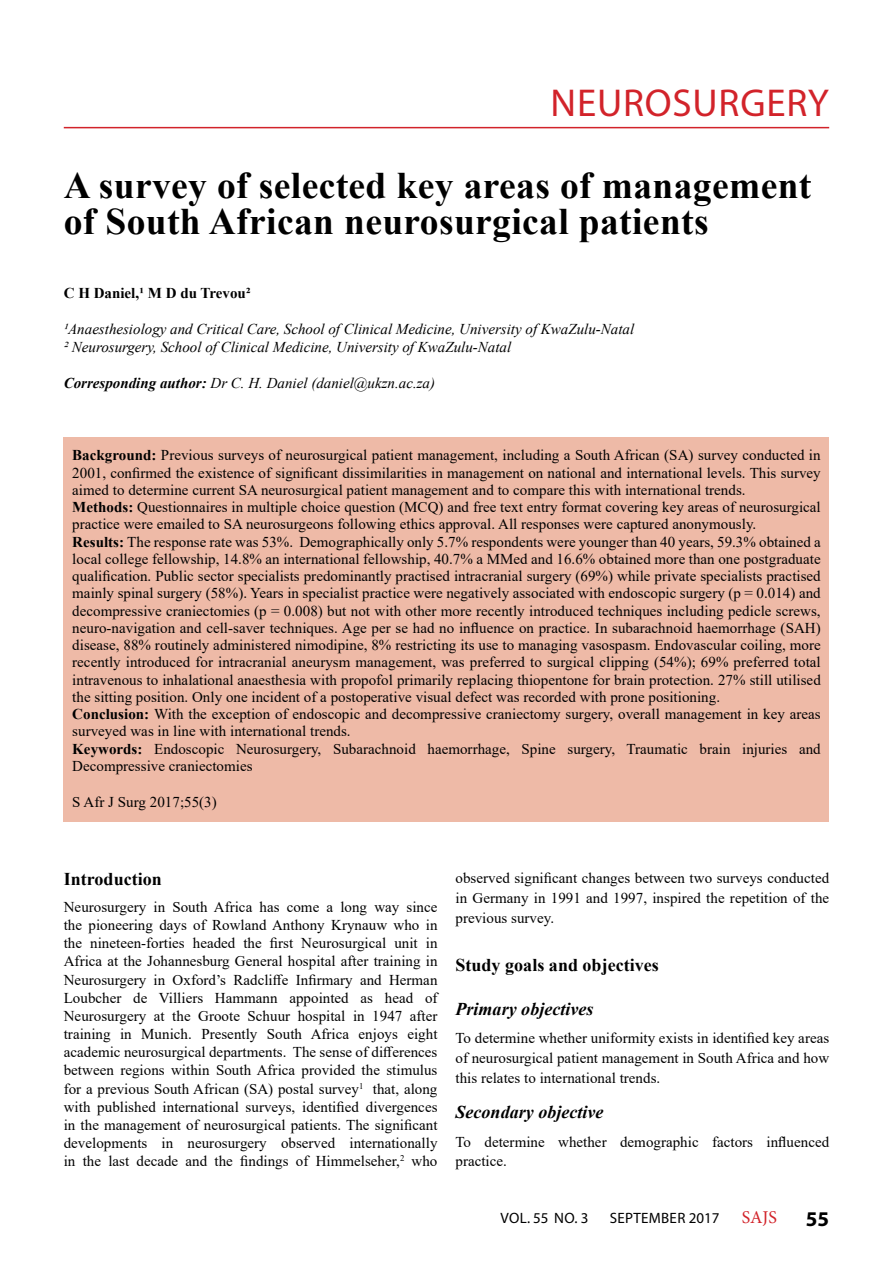
<style>
.page{position:relative;width:893px;height:1263px;background:#fff}
.page>*{position:absolute;margin:0;border:0;box-sizing:border-box;transform-origin:0 0}
.t1{font:39px "Myriad Pro";letter-spacing:.02em;color:#d2232a}
.t2{font:700 37.5px/36px "Times New Roman";letter-spacing:.01em;color:#000}
.t3{font:700 21px "Myriad Pro";color:#000}
.t4{font:700 18px "Times New Roman";color:#000}
.t5{font:italic 700 18px "Times New Roman";color:#000}
.t6{font:15px/17.2px "Times New Roman";color:#000;text-align:justify}
.t7{font:italic 15px/18px "Times New Roman";color:#000}
.t8{font:15px "Myriad Pro";letter-spacing:.02em;color:#000}
.t9{font:700 15px "Times New Roman";color:#000}
.s1{font-weight:700}
.s2{font-family:"Minion Pro";font-size:18px;color:#d2232a}
</style>
<div class="page">
<hr style="left:64px;top:127px;width:765px;height:1px;background:#d2232a">
<div style="left:64px;top:437px;width:765px;height:385px;background:#eebaa7"></div>
<h1 class="t1" style="left:551px;top:78px;width:280px">NEUROSURGERY</h1>
<h2 class="t2" style="left:64px;top:166px;width:749px">A survey of selected key areas of management of South African neurosurgical patients</h2>
<p class="t9" style="left:64px;top:282px;width:189px">C H Daniel,1 M D du Trevou2</p>
<p class="t7" style="left:64px;top:319px;width:572px">1Anaesthesiology and Critical Care, School of Clinical Medicine, University of KwaZulu-Natal<br>2 Neurosurgery, School of Clinical Medicine, University of KwaZulu-Natal</p>
<p class="t7" style="left:64px;top:373px;width:373px"><span class="s1">Corresponding author:</span> Dr C. H. Daniel (daniel@ukzn.ac.za)</p>
<p class="t6" style="left:72px;top:446px;width:750px;text-align:left"><span class="s1">Background:</span> Previous surveys of neurosurgical patient management, including a South African (SA) survey conducted in 2001, confirmed the existence of significant dissimilarities in management on national and international levels. This survey aimed to determine current SA neurosurgical patient management and to compare this with international trends.<br><span class="s1">Methods:</span> Questionnaires in multiple choice question (MCQ) and free text entry format covering key areas of neurosurgical practice were emailed to SA neurosurgeons following ethics approval. All responses were captured anonymously.<br><span class="s1">Results:</span> The response rate was 53%. Demographically only 5.7% respondents were younger than 40 years, 59.3% obtained a local college fellowship, 14.8% an international fellowship, 40.7% a MMed and 16.6% obtained more than one postgraduate qualification. Public sector specialists predominantly practised intracranial surgery (69%) while private specialists practised mainly spinal surgery (58%). Years in specialist practice were negatively associated with endoscopic surgery (p = 0.014) and decompressive craniectomies (p = 0.008) but not with other more recently introduced techniques including pedicle screws, neuro-navigation and cell-saver techniques. Age per se had no influence on practice. In subarachnoid haemorrhage (SAH) disease, 88% routinely administered nimodipine, 8% restricting its use to managing vasospasm. Endovascular coiling, more recently introduced for intracranial aneurysm management, was preferred to surgical clipping (54%); 69% preferred total intravenous to inhalational anaesthesia with propofol primarily replacing thiopentone for brain protection. 27% still utilised the sitting position. Only one incident of a postoperative visual defect was recorded with prone positioning.<br><span class="s1">Conclusion:</span> With the exception of endoscopic and decompressive craniectomy surgery, overall management in key areas surveyed was in line with international trends.<br><span class="s1">Keywords:</span> Endoscopic Neurosurgery, Subarachnoid haemorrhage, Spine surgery, Traumatic brain injuries and Decompressive craniectomies</p>
<p class="t6" style="left:72px;top:793px;width:146px">S Afr J Surg 2017;55(3)</p>
<p class="t4" style="left:64px;top:866px;width:100px">Introduction</p>
<p class="t6" style="left:64px;top:897px;width:375px;line-height:18.1px">Neurosurgery in South Africa has come a long way since the pioneering days of Rowland Anthony Krynauw who in the nineteen-forties headed the first Neurosurgical unit in Africa at the Johannesburg General hospital after training in Neurosurgery in Oxford’s Radcliffe Infirmary and Herman Loubcher de Villiers Hammann appointed as head of Neurosurgery at the Groote Schuur hospital in 1947 after training in Munich. Presently South Africa enjoys eight academic neurosurgical departments. The sense of differences between regions within South Africa provided the stimulus for a previous South African (SA) postal survey<sup>1</sup> that, along with published international surveys, identified divergences in the management of neurosurgical patients. The significant developments in neurosurgery observed internationally in the last decade and the findings of Himmelseher,<sup>2</sup> who</p>
<p class="t6" style="left:455px;top:868px;width:375px;line-height:19.8px">observed significant changes between two surveys conducted in Germany in 1991 and 1997, inspired the repetition of the previous survey.</p>
<p class="t4" style="left:455px;top:952px;width:205px">Study goals and objectives</p>
<p class="t5" style="left:455px;top:996px;width:140px">Primary objectives</p>
<p class="t6" style="left:455px;top:1028px;width:375px;line-height:19.8px">To determine whether uniformity exists in identified key areas of neurosurgical patient management in South Africa and how this relates to international trends.</p>
<p class="t5" style="left:455px;top:1100px;width:150px">Secondary objective</p>
<p class="t6" style="left:455px;top:1131px;width:375px;line-height:19.8px">To determine whether demographic factors influenced practice.</p>
<p class="t8" style="left:500px;top:1208px;width:89px">VOL. 55 NO. 3</p>
<p class="t8" style="left:610px;top:1208px;width:169px">SEPTEMBER 2017 <span class="s2">SAJS</span></p>
<h3 class="t3" style="left:806px;top:1205px;width:25px">55</h3>
</div>
